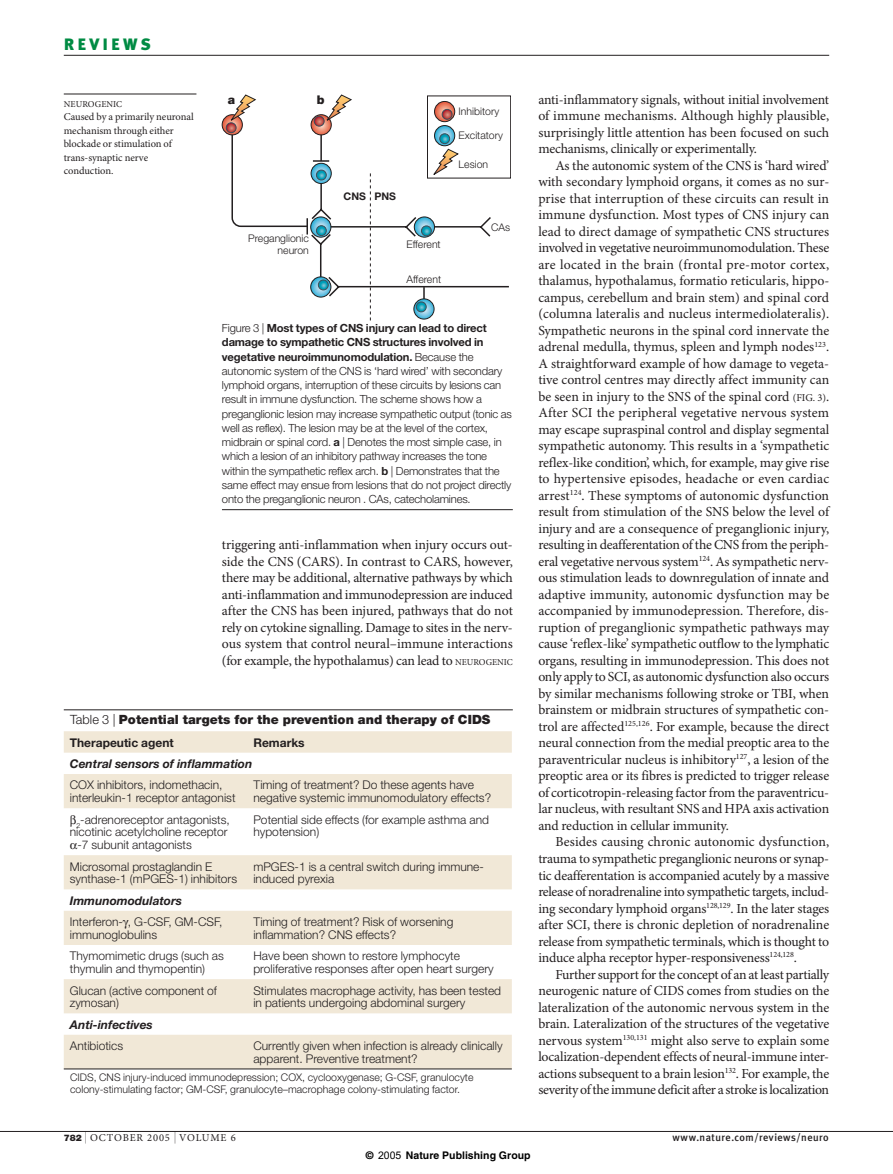
<style>
.page{position:relative;width:893px;height:1174px;background:#fff}
.page>*{position:absolute;margin:0;border:0;box-sizing:border-box;transform-origin:0 0}
.t1{font:900 16.5px "Meta Plus";letter-spacing:.19em;color:#008b43}
.t2{font:13.8px/16.5px "Minion Pro";letter-spacing:-.015em;color:#231f20;text-align:justify}
.t3{font:900 12.75px "Helvetica Neue";letter-spacing:.005em;color:#231f20}
.t4{font:300 12px/12.8px "Helvetica Neue";color:#231f20}
.t5{font:italic 700 12px "Helvetica Neue";color:#231f20}
.t6{font:700 12px "Helvetica Neue";color:#231f20}
.t7{font:900 12px "Helvetica Neue";color:#231f20}
.t8{font:300 11.25px/14.2px "Helvetica Neue";letter-spacing:-.015em;color:#231f20}
.t9{font:300 10.5px/11.2px "Helvetica Neue";color:#231f20;text-align:right}
.t10{font:10.5px/13.5px "Minion Pro";letter-spacing:-.005em;color:#231f20}
.t11{font:500 10.5px "Meta Plus";letter-spacing:.04em;color:#231f20}
.t12{font:700 10.5px "Helvetica";color:#000}
.t13{font:10.5px "Minion Pro";letter-spacing:.08em;color:#231f20}
.t14{font:700 10.5px "Helvetica Neue";color:#231f20}
.t15{font:9px "Minion Pro";letter-spacing:.005em;color:#231f20}
.s1{font-size:10.5px}
.s2{font-weight:700}
.s3{font-size:9px}
.s4{font-weight:300}
.s5{font-family:"Helvetica Neue";font-weight:900;font-size:9px}
.s6{font-family:"Helvetica Neue";font-weight:100;font-size:12px}
.s7{font-family:"Arial";font-weight:400}
</style>
<div class="page">
<svg style="left:222px;top:115px;width:20px;height:20px"></svg>
<div style="left:222px;top:114px;width:21px;height:21px;border:1px solid #231f20;border-radius:50%"></div>
<svg style="left:226px;top:94px;width:285px;height:226px"></svg>
<div style="left:226px;top:123px;width:10px;height:10px;border:1px solid #3d4f59;border-radius:50%"></div>
<hr style="left:0;top:1131px;width:893px;height:1px;background:#231f20">
<hr style="left:64px;top:55px;width:765px;height:1px;background:#231f20">
<hr style="left:64px;top:94px;width:132px;height:1px;background:#231f20">
<hr style="left:222px;top:509px;width:291px;height:1px;background:#231f20">
<hr style="left:64px;top:709px;width:449px;height:1px;background:#231f20">
<svg style="left:64px;top:731px;width:448px;height:337px;fill:#f1e8d7"></svg>
<hr style="left:64px;top:1068px;width:448px;height:1px;background:#231f20">
<svg style="left:71px;top:814px;width:5px;height:12px"></svg>
<svg style="left:70px;top:843px;width:7px;height:6px"></svg>
<svg style="left:123px;top:920px;width:6px;height:9px"></svg>
<p class="t1" style="left:64px;top:38px;width:89px">REVIEWS</p>
<p class="t2" style="left:538px;top:92px;width:292px">anti-inflammatory signals, without initial involvement of immune mechanisms. Although highly plausible, surprisingly little attention has been focused on such mechanisms, clinically or experimentally.</p>
<p class="t2" style="left:538px;top:158px;width:292px;text-indent:17px">As the autonomic system of the CNS is ‘hard wired’ with secondary lymphoid organs, it comes as no sur&shy;prise that interruption of these circuits can result in immune dysfunction. Most types of CNS injury can lead to direct damage of sympathetic CNS structures involved in vegetative neuroimmunomodulation. These are located in the brain (frontal pre-motor cortex, thalamus, hypothalamus, formatio reticularis, hippo&shy;campus, cerebellum and brain stem) and spinal cord (columna lateralis and nucleus intermediolateralis).<br>Sympathetic neurons in the spinal cord innervate the adrenal medulla, thymus, spleen and lymph nodes<sup>123</sup>.<br>A straightforward example of how damage to vegeta&shy;tive control centres may directly affect immunity can be seen in injury to the SNS of the spinal cord <span class="s1">(FIG. 3)</span>.<br>After SCI the peripheral vegetative nervous system may escape supraspinal control and display segmental sympathetic autonomy. This results in a ‘sympathetic reflex-like condition’, which, for example, may give rise to hypertensive episodes, headache or even cardiac arrest<sup>124</sup>. These symptoms of autonomic dysfunction result from stimulation of the SNS below the level of injury and are a consequence of preganglionic injury, resulting in deafferentation of the CNS from the periph&shy;eral vegetative nervous system<sup>124</sup>. As sympathetic nerv&shy;ous stimulation leads to downregulation of innate and adaptive immunity, autonomic dysfunction may be accompanied by immunodepression. Therefore, dis&shy;ruption of preganglionic sympathetic pathways may cause ‘reflex-like’ sympathetic outflow to the lymphatic organs, resulting in immunodepression. This does not only apply to SCI, as autonomic dysfunction also occurs by similar mechanisms following stroke or TBI, when brainstem or midbrain structures of sympathetic con&shy;trol are affected<sup>125,126</sup>. For example, because the direct neural connection from the medial preoptic area to the paraventricular nucleus is inhibitory<sup>127</sup>, a lesion of the preoptic area or its fibres is predicted to trigger release of corticotropin-releasing factor from the paraventricu&shy;lar nucleus, with resultant SNS and HPA axis activation and reduction in cellular immunity.</p>
<p class="t2" style="left:538px;top:835px;width:292px;text-indent:17px">Besides causing chronic autonomic dysfunction, trauma to sympathetic preganglionic neurons or synap&shy;tic deafferentation is accompanied acutely by a massive release of noradrenaline into sympathetic targets, includ&shy;ing secondary lymphoid organs<sup>128,129</sup>. In the later stages after SCI, there is chronic depletion of noradrenaline release from sympathetic terminals, which is thought to induce alpha receptor hyper-responsiveness<sup>124,128</sup>.</p>
<p class="t2" style="left:538px;top:967px;width:292px;text-indent:17px">Further support for the concept of an at least partially neurogenic nature of CIDS comes from studies on the lateralization of the autonomic nervous system in the brain. Lateralization of the structures of the vegetative nervous system<sup>130,131</sup> might also serve to explain some localization-dependent effects of neural-immune inter&shy;actions subsequent to a brain lesion<sup>132</sup>. For example, the severity of the immune deficit after a stroke is localization</p>
<p class="t7" style="left:228px;top:96px;width:9px">a</p>
<p class="t7" style="left:317px;top:96px;width:9px">b</p>
<p class="t15" style="left:64px;top:100px;width:60px">NEUROGENIC</p>
<p class="t10" style="left:64px;top:111px;width:131px">Caused by a primarily neuronal mechanism through either blockade or stimulation of trans-synaptic nerve conduction.</p>
<p class="t9" style="left:459px;top:106px;width:42px">Inhibitory</p>
<p class="t9" style="left:459px;top:131px;width:46px">Excitatory</p>
<p class="t9" style="left:459px;top:160px;width:31px">Lesion</p>
<p class="t14" style="left:344px;top:192px;width:54px">CNS PNS</p>
<p class="t9" style="left:491px;top:222px;width:21px">CAs</p>
<p class="t9" style="left:248px;top:234px;width:62px">Preganglionic neuron</p>
<p class="t9" style="left:406px;top:239px;width:36px">Efferent</p>
<p class="t9" style="left:406px;top:274px;width:36px">Afferent</p>
<p class="t8" style="left:222px;top:322px;width:291px">Figure 3 | <span class="s2">Most types of CNS injury can lead to direct damage to sympathetic CNS structures involved in vegetative neuroimmunomodulation.</span> Because the autonomic system of the CNS is ‘hard wired’ with secondary lymphoid organs, interruption of these circuits by lesions can result in immune dysfunction. The scheme shows how a preganglionic lesion may increase sympathetic output (tonic as well as reflex). The lesion may be at the level of the cortex, midbrain or spinal cord. <span class="s2">a</span> | Denotes the most simple case, in which a lesion of an inhibitory pathway increases the tone within the sympathetic reflex arch. <span class="s2">b</span> | Demonstrates that the same effect may ensue from lesions that do not project directly onto the preganglionic neuron . CAs, catecholamines.</p>
<p class="t2" style="left:222px;top:538px;width:292px">triggering anti-inflammation when injury occurs out&shy;side the CNS (CARS). In contrast to CARS, however, there may be additional, alternative pathways by which anti-inflammation and immunodepression are induced after the CNS has been injured, pathways that do not rely on cytokine signalling. Damage to sites in the nerv&shy;ous system that control neural–immune interactions (for example, the hypothalamus) can lead to <span class="s3">NEUROGENIC</span></p>
<p class="t3" style="left:70px;top:715px;width:422px"><span class="s4">Table 3 |</span> Potential targets for the prevention and therapy of CIDS</p>
<p class="t6" style="left:70px;top:738px;width:105px">Therapeutic agent</p>
<p class="t6" style="left:253px;top:738px;width:53px">Remarks</p>
<p class="t5" style="left:70px;top:759px;width:184px">Central sensors of inflammation</p>
<p class="t4" style="left:70px;top:780px;width:167px">COX inhibitors, indomethacin, interleukin-1 receptor antagonist</p>
<p class="t4" style="left:253px;top:780px;width:239px">Timing of treatment? Do these agents have negative systemic immunomodulatory effects?</p>
<p class="t4" style="left:76px;top:814px;width:155px"><sub>2</sub>-adrenoreceptor antagonists,</p>
<p class="t4" style="left:70px;top:827px;width:159px">nicotinic acetylcholine receptor</p>
<p class="t4" style="left:77px;top:839px;width:116px">-7 subunit antagonists</p>
<p class="t4" style="left:253px;top:814px;width:237px">Potential side effects (for example asthma and hypotension)</p>
<p class="t4" style="left:70px;top:861px;width:169px">Microsomal prostaglandin E synthase-1 (mPGES-1) inhibitors</p>
<p class="t4" style="left:253px;top:861px;width:232px">mPGES-1 is a central switch during immune&shy;induced pyrexia</p>
<p class="t5" style="left:70px;top:896px;width:114px">Immunomodulators</p>
<p class="t4" style="left:70px;top:916px;width:154px">Interferon- , G-CSF, GM-CSF, immunoglobulins</p>
<p class="t4" style="left:253px;top:916px;width:201px">Timing of treatment? Risk of worsening inflammation? CNS effects?</p>
<p class="t4" style="left:70px;top:951px;width:156px">Thymomimetic drugs (such as thymulin and thymopentin)</p>
<p class="t4" style="left:253px;top:951px;width:242px">Have been shown to restore lymphocyte proliferative responses after open heart surgery</p>
<p class="t4" style="left:70px;top:985px;width:149px">Glucan (active component of zymosan)</p>
<p class="t4" style="left:253px;top:985px;width:249px">Stimulates macrophage activity, has been tested in patients undergoing abdominal surgery</p>
<p class="t5" style="left:70px;top:1020px;width:85px">Anti-infectives</p>
<p class="t4" style="left:70px;top:1040px;width:55px">Antibiotics</p>
<p class="t4" style="left:253px;top:1040px;width:251px">Currently given when infection is already clinically apparent. Preventive treatment?</p>
<p class="t9" style="left:70px;top:1072px;width:405px;line-height:12px;text-align:left">CIDS, CNS injury-induced immunodepression; COX, cyclooxygenase; G-CSF, granulocyte colony-stimulating factor; GM-CSF, granulocyte–macrophage colony-stimulating factor.</p>
<p class="t13" style="left:64px;top:1133px;width:173px"><span class="s5">782</span> <span class="s6">|</span> OCTOBER 2005 <span class="s6">|</span> VOLUME 6</p>
<p class="t11" style="left:672px;top:1133px;width:158px">www.nature.com/reviews/neuro</p>
<p class="t12" style="left:366px;top:1148px;width:166px">© <span class="s7">2005</span> Nature Publishing Group</p>
</div>
